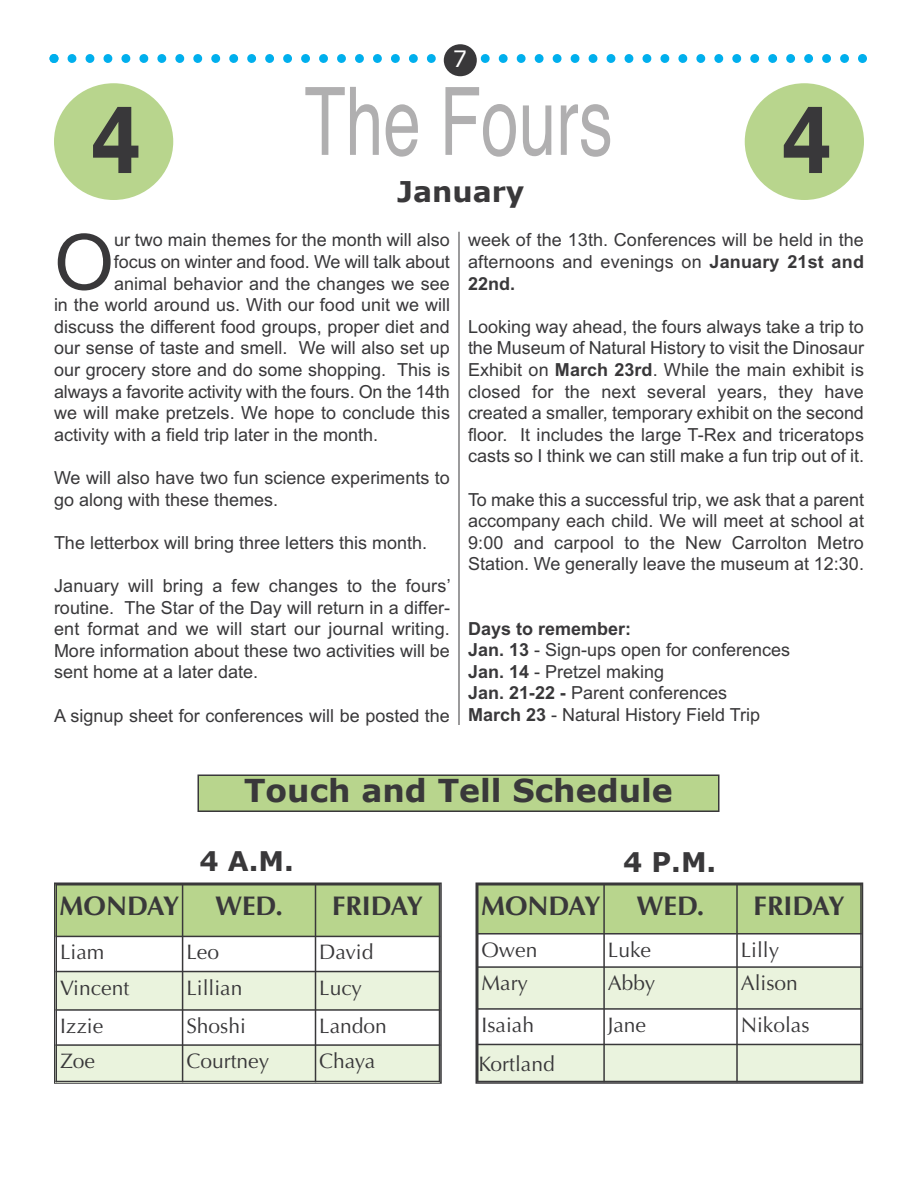
<style>
.page{position:relative;width:918px;height:1188px;background:#fff}
.page>*{position:absolute;margin:0;border:0;box-sizing:border-box;transform-origin:0 0}
.t1{font:94.5px "Helvetica";color:#b0afb0;scale:.72 1}
.t2{font:700 90.75px "Verdana";color:#39383a;scale:.79 1}
.t3{font:77.25px "Arial";color:#39383a}
.t4{font:700 31.5px "Verdana";color:#39383a}
.t5{font:700 28.5px "Verdana";color:#39383a}
.t6{font:700 27px "Optima";color:#39383a}
.t7{font:700 27px "Verdana";color:#39383a}
.t8{font:22.5px "Verdana";color:#fff}
.t9{font:21px "Optima";color:#39383a}
.t10{font:18px/21.6px "Arial";color:#39383a;text-align:justify}
.s1{font-weight:700}
</style>
<div class="page">
<svg style="left:50px;top:54px;width:817px;height:9px"></svg>
<div style="left:444px;top:44px;width:33px;height:32px;background:#39383a;border-radius:50%"></div>
<div style="left:54px;top:83px;width:119px;height:117px;background:#b8d58d;border-radius:50%"></div>
<div style="left:745px;top:83px;width:119px;height:117px;background:#b8d58d;border-radius:50%"></div>
<hr style="left:459px;top:232px;width:1px;height:493px;background:#39383a">
<div style="left:198px;top:775px;width:521px;height:36px;background:#b8d58d"></div>
<div style="left:198px;top:774px;width:522px;height:38px;border:2px solid #39383a"></div>
<div style="left:54px;top:882px;width:388px;height:202px;border:2px solid #39383a"></div>
<div style="left:56px;top:884px;width:127px;height:52px;background:#b8d58d"></div>
<div style="left:183px;top:884px;width:133px;height:52px;background:#b8d58d"></div>
<div style="left:316px;top:884px;width:124px;height:52px;background:#b8d58d"></div>
<div style="left:56px;top:972px;width:127px;height:38px;background:#eaf3dd"></div>
<div style="left:183px;top:972px;width:133px;height:38px;background:#eaf3dd"></div>
<div style="left:316px;top:972px;width:124px;height:38px;background:#eaf3dd"></div>
<div style="left:56px;top:1045px;width:127px;height:37px;background:#eaf3dd"></div>
<div style="left:183px;top:1045px;width:133px;height:37px;background:#eaf3dd"></div>
<div style="left:316px;top:1045px;width:124px;height:37px;background:#eaf3dd"></div>
<hr style="left:56px;top:884px;width:1px;height:198px;background:#39383a">
<hr style="left:182px;top:884px;width:1px;height:198px;background:#39383a">
<hr style="left:315px;top:884px;width:1px;height:198px;background:#39383a">
<hr style="left:439px;top:884px;width:1px;height:198px;background:#39383a">
<hr style="left:56px;top:884px;width:384px;height:1px;background:#39383a">
<hr style="left:56px;top:936px;width:384px;height:1px;background:#39383a">
<hr style="left:56px;top:971px;width:384px;height:1px;background:#39383a">
<hr style="left:56px;top:1009px;width:384px;height:2px;background:#39383a">
<hr style="left:56px;top:1044px;width:384px;height:2px;background:#39383a">
<hr style="left:56px;top:1081px;width:384px;height:1px;background:#39383a">
<div style="left:476px;top:882px;width:387px;height:202px;border:2px solid #39383a"></div>
<div style="left:477px;top:884px;width:127px;height:50px;background:#b8d58d"></div>
<div style="left:604px;top:884px;width:133px;height:50px;background:#b8d58d"></div>
<div style="left:737px;top:884px;width:125px;height:50px;background:#b8d58d"></div>
<div style="left:477px;top:934px;width:127px;height:33px;background:#fff"></div>
<div style="left:477px;top:967px;width:127px;height:42px;background:#eaf3dd"></div>
<div style="left:604px;top:967px;width:133px;height:42px;background:#eaf3dd"></div>
<div style="left:737px;top:967px;width:125px;height:42px;background:#eaf3dd"></div>
<div style="left:477px;top:1009px;width:127px;height:35px;background:#fff"></div>
<div style="left:477px;top:1044px;width:127px;height:38px;background:#eaf3de"></div>
<div style="left:604px;top:1044px;width:133px;height:38px;background:#eaf3de"></div>
<div style="left:737px;top:1044px;width:125px;height:38px;background:#eaf3de"></div>
<hr style="left:477px;top:884px;width:1px;height:198px;background:#39383a">
<hr style="left:603px;top:884px;width:2px;height:198px;background:#39383a">
<hr style="left:736px;top:884px;width:2px;height:198px;background:#39383a">
<hr style="left:860px;top:884px;width:2px;height:198px;background:#39383a">
<hr style="left:477px;top:884px;width:385px;height:1px;background:#39383a">
<hr style="left:477px;top:933px;width:385px;height:2px;background:#39383a">
<hr style="left:477px;top:966px;width:385px;height:2px;background:#39383a">
<hr style="left:477px;top:1008px;width:385px;height:2px;background:#39383a">
<hr style="left:477px;top:1044px;width:385px;height:1px;background:#39383a">
<hr style="left:477px;top:1081px;width:385px;height:1px;background:#39383a">
<h2 class="t2" style="left:90px;top:82px;width:66px">4</h2>
<p class="t8" style="left:453px;top:45px;width:16px">7</p>
<h1 class="t1" style="left:304px;top:67px;width:430px">The Fours</h1>
<h3 class="t5" style="left:397px;top:173px;width:129px">January</h3>
<h2 class="t2" style="left:781px;top:82px;width:66px">4</h2>
<h3 class="t3" style="left:54px;top:218px;width:62px">O</h3>
<p class="t10" style="left:114px;top:229px;width:337px">ur two main themes for the month will also</p>
<p class="t10" style="left:114px;top:251px;width:338px">focus on winter and food. We will talk about</p>
<p class="t10" style="left:114px;top:273px;width:337px">animal behavior and the changes we see</p>
<p class="t10" style="left:54px;top:294px;width:397px">in the world around us. With our food unit we will</p>
<p class="t10" style="left:54px;top:316px;width:397px">discuss the different food groups, proper diet and</p>
<p class="t10" style="left:54px;top:337px;width:397px">our sense of taste and smell. We will also set up</p>
<p class="t10" style="left:54px;top:359px;width:397px">our grocery store and do some shopping. This is</p>
<p class="t10" style="left:54px;top:381px;width:397px">always a favorite activity with the fours. On the 14th</p>
<p class="t10" style="left:54px;top:402px;width:398px">we will make pretzels. We hope to conclude this</p>
<p class="t10" style="left:54px;top:424px;width:326px">activity with a field trip later in the month.</p>
<p class="t10" style="left:54px;top:467px;width:397px">We will also have two fun science experiments to go along with these themes.</p>
<p class="t10" style="left:54px;top:532px;width:375px">The letterbox will bring three letters this month.</p>
<p class="t10" style="left:54px;top:575px;width:398px">January will bring a few changes to the fours’ routine. The Star of the Day will return in a differ&shy;ent format and we will start our journal writing.<br>More information about these two activities will be sent home at a later date.</p>
<p class="t10" style="left:54px;top:705px;width:397px">A signup sheet for conferences will be posted the</p>
<p class="t10" style="left:468px;top:229px;width:398px">week of the 13th. Conferences will be held in the afternoons and evenings on <span class="s1">January 21st and 22nd.</span></p>
<p class="t10" style="left:468px;top:316px;width:398px">Looking way ahead, the fours always take a trip to the Museum of Natural History to visit the Dinosaur Exhibit on <span class="s1">March 23rd</span>. While the main exhibit is closed for the next several years, they have created a smaller, temporary exhibit on the second floor. It includes the large T-Rex and triceratops casts so I think we can still make a fun trip out of it.</p>
<p class="t10" style="left:468px;top:489px;width:398px">To make this a successful trip, we ask that a parent accompany each child. We will meet at school at 9:00 and carpool to the New Carrolton Metro Station. We generally leave the museum at 12:30.</p>
<p class="t10" style="left:468px;top:618px;width:324px;text-align:left"><span class="s1">Days to remember:<br>Jan. 13</span> - Sign-ups open for conferences<br><span class="s1">Jan. 14</span> - Pretzel making<br><span class="s1">Jan. 21-22 -</span> Parent conferences<br><span class="s1">March 23</span> - Natural History Field Trip</p>
<h3 class="t4" style="left:244px;top:770px;width:430px">Touch and Tell Schedule</h3>
<h3 class="t7" style="left:200px;top:844px;width:96px">4 A.M.</h3>
<h3 class="t6" style="left:60px;top:890px;width:121px">MONDAY</h3>
<h3 class="t6" style="left:215px;top:890px;width:69px">WED.</h3>
<h3 class="t6" style="left:332px;top:890px;width:93px">FRIDAY</h3>
<p class="t9" style="left:60px;top:940px;width:46px">Liam</p>
<p class="t9" style="left:186px;top:940px;width:34px">Leo</p>
<p class="t9" style="left:319px;top:940px;width:56px">David</p>
<p class="t9" style="left:60px;top:975px;width:71px">Vincent</p>
<p class="t9" style="left:186px;top:975px;width:58px">Lillian</p>
<p class="t9" style="left:319px;top:975px;width:44px">Lucy</p>
<p class="t9" style="left:60px;top:1014px;width:45px">Izzie</p>
<p class="t9" style="left:186px;top:1014px;width:61px">Shoshi</p>
<p class="t9" style="left:319px;top:1014px;width:69px">Landon</p>
<p class="t9" style="left:60px;top:1049px;width:37px">Zoe</p>
<p class="t9" style="left:186px;top:1049px;width:84px">Courtney</p>
<p class="t9" style="left:319px;top:1049px;width:58px">Chaya</p>
<h3 class="t7" style="left:623px;top:845px;width:95px">4 P.M.</h3>
<h3 class="t6" style="left:481px;top:890px;width:121px">MONDAY</h3>
<h3 class="t6" style="left:637px;top:890px;width:69px">WED.</h3>
<h3 class="t6" style="left:754px;top:890px;width:93px">FRIDAY</h3>
<p class="t9" style="left:482px;top:938px;width:58px">Owen</p>
<p class="t9" style="left:608px;top:938px;width:45px">Luke</p>
<p class="t9" style="left:741px;top:938px;width:40px">Lilly</p>
<p class="t9" style="left:482px;top:971px;width:48px">Mary</p>
<p class="t9" style="left:608px;top:971px;width:49px">Abby</p>
<p class="t9" style="left:741px;top:971px;width:59px">Alison</p>
<p class="t9" style="left:482px;top:1013px;width:54px">Isaiah</p>
<p class="t9" style="left:608px;top:1013px;width:40px">Jane</p>
<p class="t9" style="left:741px;top:1013px;width:70px">Nikolas</p>
<p class="t9" style="left:478px;top:1051px;width:78px">Kortland</p>
</div>
